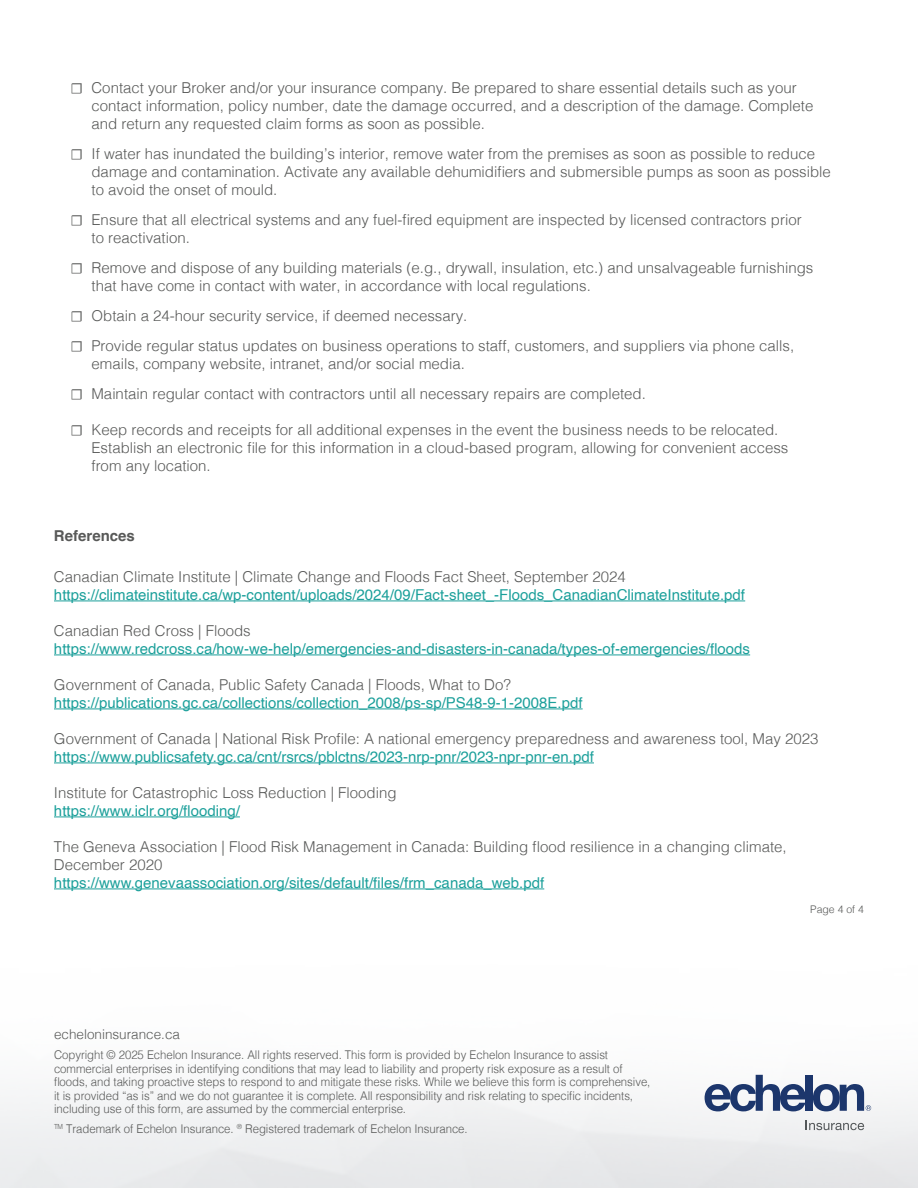
<style>
.page{position:relative;width:918px;height:1188px;background:#fff}
.page>*{position:absolute;margin:0;border:0;box-sizing:border-box;transform-origin:0 0}
.t1{font:300 15px/18px "Helvetica";color:#585958}
.t2{font:15px "Helvetica";color:#1ca09b}
.t3{font:700 15px "Helvetica";color:#585958}
.t4{font:300 13.5px "Helvetica";color:#585958}
.t5{font:300 12px/13.5px "Helvetica";letter-spacing:-.005em;color:#585958;scale:.95 1}
.t6{font:300 10.5px "Helvetica";color:#585958}
.s1{font-family:"Minion Pro";font-weight:400}
</style>
<div class="page">
<img style="left:0;top:600px;width:918px;height:588px">
<hr style="left:54px;top:601px;width:691px;height:1px;background:#1ca09b">
<hr style="left:54px;top:655px;width:696px;height:1px;background:#1ca09b">
<hr style="left:54px;top:709px;width:529px;height:1px;background:#1ca09b">
<hr style="left:54px;top:763px;width:540px;height:1px;background:#1ca09b">
<hr style="left:54px;top:817px;width:186px;height:1px;background:#1ca09b">
<hr style="left:54px;top:889px;width:490px;height:1px;background:#1ca09b">
<svg style="left:705px;top:1075px;width:101px;height:36px"></svg>
<div style="left:806px;top:1075px;width:7px;height:36px;background:#1c366c"></div>
<svg style="left:813px;top:1084px;width:58px;height:27px"></svg>
<svg style="left:806px;top:1120px;width:58px;height:10px"></svg>
<p class="t1" style="left:91px;top:77px;width:723px;text-indent:-21px"><span class="s1">☐</span> Contact your Broker and/or your insurance company. Be prepared to share essential details such as your contact information, policy number, date the damage occurred, and a description of the damage. Complete and return any requested claim forms as soon as possible.</p>
<p class="t1" style="left:91px;top:143px;width:741px;text-indent:-21px"><span class="s1">☐</span> If water has inundated the building’s interior, remove water from the premises as soon as possible to reduce damage and contamination. Activate any available dehumidifiers and submersible pumps as soon as possible to avoid the onset of mould.</p>
<p class="t1" style="left:91px;top:209px;width:712px;text-indent:-21px"><span class="s1">☐</span> Ensure that all electrical systems and any fuel-fired equipment are inspected by licensed contractors prior to reactivation.</p>
<p class="t1" style="left:91px;top:257px;width:723px;text-indent:-21px"><span class="s1">☐</span> Remove and dispose of any building materials (e.g., drywall, insulation, etc.) and unsalvageable furnishings that have come in contact with water, in accordance with local regulations.</p>
<p class="t1" style="left:70px;top:299px;width:725px;line-height:30px"><span class="s1">☐</span> Obtain a 24-hour security service, if deemed necessary.<br><span class="s1">☐</span> Provide regular status updates on business operations to staff, customers, and suppliers via phone calls,</p>
<p class="t1" style="left:70px;top:347px;width:577px;line-height:30px;text-indent:21px">emails, company website, intranet, and/or social media.<br><span class="s1">☐</span> Maintain regular contact with contractors until all necessary repairs are completed.</p>
<p class="t1" style="left:91px;top:419px;width:698px;text-indent:-21px"><span class="s1">☐</span> Keep records and receipts for all additional expenses in the event the business needs to be relocated.<br>Establish an electronic file for this information in a cloud-based program, allowing for convenient access from any location.</p>
<p class="t3" style="left:54px;top:527px;width:82px">References</p>
<p class="t1" style="left:54px;top:566px;width:573px">Canadian Climate Institute | Climate Change and Floods Fact Sheet, September 2024</p>
<p class="t2" style="left:54px;top:583px;width:693px">https://climateinstitute.ca/wp-content/uploads/2024/09/Fact-sheet_-Floods_CanadianClimateInstitute.pdf</p>
<p class="t1" style="left:54px;top:620px;width:198px">Canadian Red Cross | Floods</p>
<p class="t2" style="left:54px;top:637px;width:698px">https://www.redcross.ca/how-we-help/emergencies-and-disasters-in-canada/types-of-emergencies/floods</p>
<p class="t1" style="left:54px;top:674px;width:458px">Government of Canada, Public Safety Canada | Floods, What to Do?</p>
<p class="t2" style="left:54px;top:691px;width:530px">https://publications.gc.ca/collections/collection_2008/ps-sp/PS48-9-1-2008E.pdf</p>
<p class="t1" style="left:54px;top:728px;width:766px">Government of Canada | National Risk Profile: A national emergency preparedness and awareness tool, May 2023</p>
<p class="t2" style="left:54px;top:745px;width:541px">https://www.publicsafety.gc.ca/cnt/rsrcs/pblctns/2023-nrp-pnr/2023-npr-pnr-en.pdf</p>
<p class="t1" style="left:54px;top:782px;width:344px">Institute for Catastrophic Loss Reduction | Flooding</p>
<p class="t2" style="left:54px;top:799px;width:187px">https://www.iclr.org/flooding/</p>
<p class="t1" style="left:54px;top:836px;width:734px">The Geneva Association | Flood Risk Management in Canada: Building flood resilience in a changing climate,<br>December 2020</p>
<p class="t2" style="left:54px;top:871px;width:492px">https://www.genevaassociation.org/sites/default/files/frm_canada_web.pdf</p>
<p class="t4" style="left:54px;top:1023px;width:128px">echeloninsurance.ca</p>
<p class="t5" style="left:54px;top:1047px;width:629px">Copyright © 2025 Echelon Insurance. All rights reserved. This form is provided by Echelon Insurance to assist commercial enterprises in identifying conditions that may lead to liability and property risk exposure as a result of floods, and taking proactive steps to respond to and mitigate these risks. While we believe this form is comprehensive, it is provided “as is” and we do not guarantee it is complete. All responsibility and risk relating to specific incidents, including use of this form, are assumed by the commercial enterprise.</p>
<p class="t5" style="left:54px;top:1121px;width:437px"><sup>TM</sup> Trademark of Echelon Insurance. <sup>®</sup> Registered trademark of Echelon Insurance.</p>
<p class="t6" style="left:810px;top:900px;width:55px">Page 4 of 4</p>
</div>
